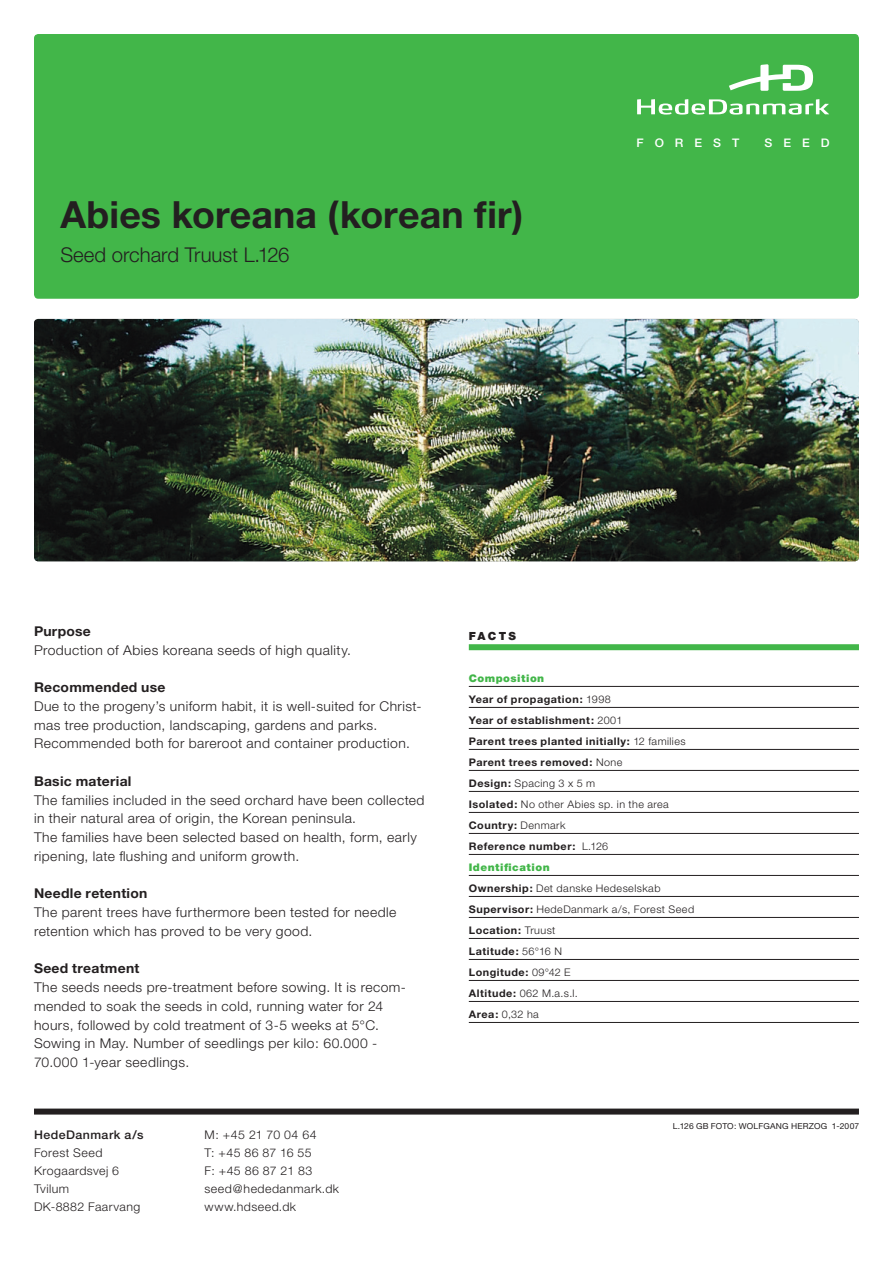
<style>
.page{position:relative;width:893px;height:1263px;background:#fff}
.page>*{position:absolute;margin:0;border:0;box-sizing:border-box;transform-origin:0 0}
.t1{font:700 37.5px "Helvetica Neue";letter-spacing:.005em;color:#231f20}
.t2{font:300 20.4px "Helvetica Neue";color:#231f20}
.t3{font:300 13.5px/18.8px "Helvetica Neue";letter-spacing:.03em;color:#231f20}
.t4{font:700 13.5px "Helvetica Neue";letter-spacing:.02em;color:#231f20}
.t5{font:300 12px/18px "Helvetica Neue";letter-spacing:.035em;color:#231f20}
.t6{font:500 12px "Helvetica Neue";letter-spacing:.04em;color:#231f20}
.t7{font:500 11.85px "Helvetica Neue";letter-spacing:.9em;color:#fff}
.t8{font:900 11.25px "Helvetica Neue";letter-spacing:.2em;color:#231f20}
.t9{font:700 10.5px/21px "Helvetica Neue";letter-spacing:.05em;color:#231f20}
.t10{font:8.25px "Helvetica Neue";letter-spacing:.015em;color:#231f20}
.s1{font-weight:900;color:#42b649}
.s2{font-weight:300}
</style>
<div class="page">
<div style="left:34px;top:34px;width:825px;height:265px;background:#42b649;border-radius:4px"></div>
<img style="left:34px;top:319px;width:825px;height:242px;border-radius:4px">
<div style="left:469px;top:644px;width:390px;height:6px;background:#42b649"></div>
<hr style="left:469px;top:686px;width:390px;height:1px;background:#231f20">
<hr style="left:469px;top:707px;width:390px;height:1px;background:#231f20">
<hr style="left:469px;top:728px;width:390px;height:1px;background:#231f20">
<hr style="left:469px;top:749px;width:390px;height:1px;background:#231f20">
<hr style="left:469px;top:770px;width:390px;height:1px;background:#231f20">
<hr style="left:469px;top:791px;width:390px;height:1px;background:#231f20">
<hr style="left:469px;top:812px;width:390px;height:1px;background:#231f20">
<hr style="left:469px;top:833px;width:390px;height:1px;background:#231f20">
<hr style="left:469px;top:854px;width:390px;height:1px;background:#231f20">
<hr style="left:469px;top:875px;width:390px;height:1px;background:#231f20">
<hr style="left:469px;top:896px;width:390px;height:1px;background:#231f20">
<hr style="left:469px;top:917px;width:390px;height:1px;background:#231f20">
<hr style="left:469px;top:938px;width:390px;height:1px;background:#231f20">
<hr style="left:469px;top:959px;width:390px;height:1px;background:#231f20">
<hr style="left:469px;top:980px;width:390px;height:1px;background:#231f20">
<hr style="left:469px;top:1001px;width:390px;height:1px;background:#231f20">
<hr style="left:469px;top:1022px;width:390px;height:1px;background:#231f20">
<div style="left:34px;top:1108px;width:825px;height:6px;background:#231f20"></div>
<svg style="left:729px;top:64px;width:84px;height:27px"></svg>
<svg style="left:637px;top:99px;width:192px;height:16px"></svg>
<h1 class="t1" style="left:60px;top:192px;width:464px">Abies koreana (korean fir)</h1>
<h2 class="t2" style="left:60px;top:242px;width:231px">Seed orchard Truust L.126</h2>
<p class="t7" style="left:636px;top:135px;width:104px">FOREST</p>
<p class="t7" style="left:765px;top:135px;width:66px">SEED</p>
<p class="t4" style="left:34px;top:623px;width:58px">Purpose</p>
<p class="t3" style="left:34px;top:640px;width:319px">Production of Abies koreana seeds of high quality.</p>
<p class="t4" style="left:34px;top:679px;width:133px">Recommended use</p>
<p class="t3" style="left:34px;top:696px;width:389px">Due to the progeny’s uniform habit, it is well-suited for Christ&shy;mas tree production, landscaping, gardens and parks.<br>Recommended both for bareroot and container production.</p>
<p class="t4" style="left:34px;top:773px;width:99px">Basic material</p>
<p class="t3" style="left:34px;top:790px;width:392px">The families included in the seed orchard have been collected in their natural area of origin, the Korean peninsula.<br>The families have been selected based on health, form, early ripening, late flushing and uniform growth.</p>
<p class="t4" style="left:34px;top:885px;width:115px">Needle retention</p>
<p class="t3" style="left:34px;top:903px;width:364px">The parent trees have furthermore been tested for needle retention which has proved to be very good.</p>
<p class="t4" style="left:34px;top:960px;width:107px">Seed treatment</p>
<p class="t3" style="left:34px;top:978px;width:373px">The seeds needs pre-treatment before sowing. It is recom&shy;mended to soak the seeds in cold, running water for 24 hours, followed by cold treatment of 3-5 weeks at 5°C.<br>Sowing in May. Number of seedlings per kilo: 60.000 - 70.000 1-year seedlings.</p>
<p class="t6" style="left:34px;top:1128px;width:111px">HedeDanmark a/s</p>
<p class="t5" style="left:34px;top:1144px;width:108px">Forest Seed<br>Krogaardsvej 6<br>Tvilum<br>DK-8882 Faarvang</p>
<p class="t5" style="left:205px;top:1126px;width:136px">M: +45 21 70 04 64<br>T: +45 86 87 16 55<br>F: +45 86 87 21 83 seed@hededanmark.dk www.hdseed.dk</p>
<p class="t8" style="left:469px;top:629px;width:49px">FACTS</p>
<p class="t9" style="left:469px;top:667px;width:227px"><span class="s1">Composition<br></span>Year of propagation: <span class="s2">1998<br></span>Year of establishment: <span class="s2">2001<br></span>Parent trees planted initially: <span class="s2">12 families<br></span>Parent trees removed: <span class="s2">None<br></span>Design: <span class="s2">Spacing 3 x 5 m<br></span>Isolated: <span class="s2">No other Abies sp. in the area<br></span>Country: <span class="s2">Denmark<br></span>Reference number: <span class="s2">L.126<br></span><span class="s1">Identification<br></span>Ownership: <span class="s2">Det danske Hedeselskab<br></span>Supervisor: <span class="s2">HedeDanmark a/s, Forest Seed<br></span>Location: <span class="s2">Truust<br></span>Latitude: <span class="s2">56°16 N<br></span>Longitude: <span class="s2">09°42 E<br></span>Altitude: <span class="s2">062 M.a.s.l.<br></span>Area: <span class="s2">0,32 ha</span></p>
<p class="t10" style="left:673px;top:1121px;width:149px">L.126 GB FOTO: WOLFGANG HERZOG</p>
<p class="t10" style="left:832px;top:1121px;width:29px">1-2007</p>
</div>
